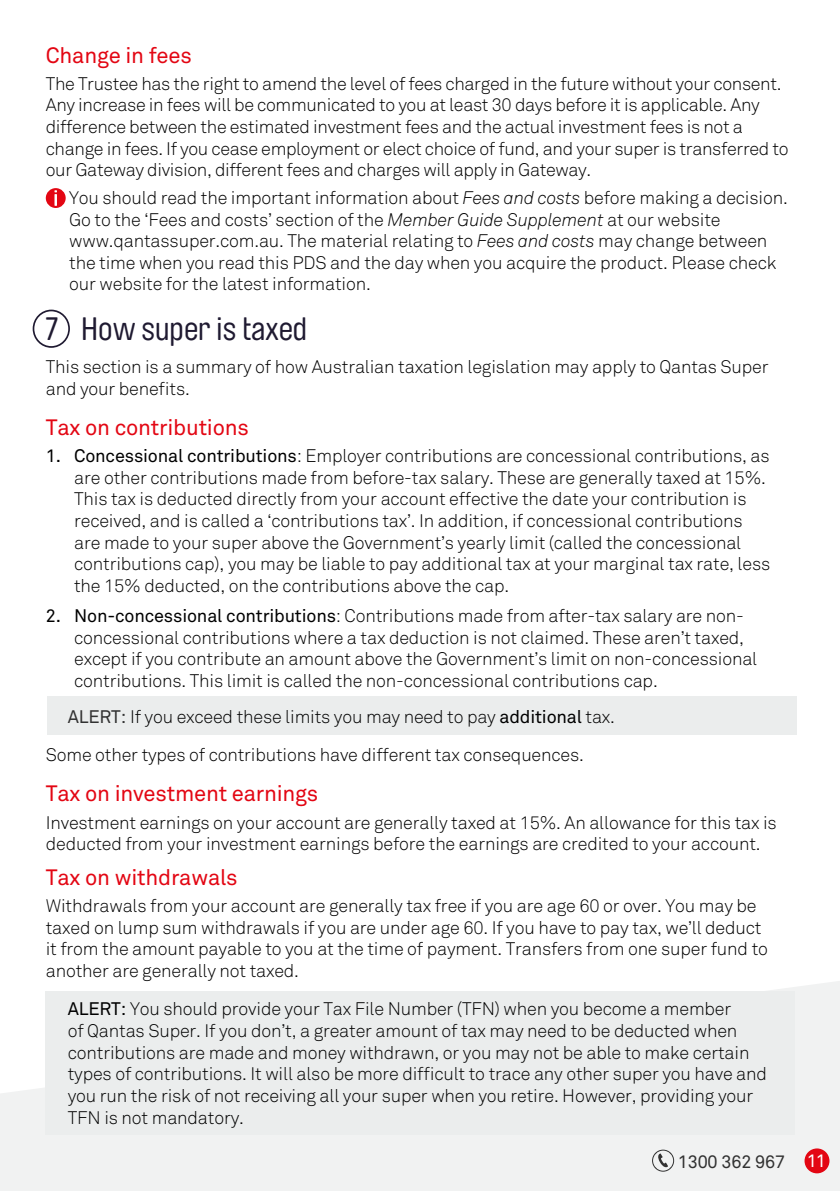
<style>
.page{position:relative;width:840px;height:1191px;background:#fff}
.page>*{position:absolute;margin:0;border:0;box-sizing:border-box;transform-origin:0 0}
.t1{font:32px "Brauer Neue Std";color:#1f1a31}
.t2{font:22px "Akkurat Pro";letter-spacing:-.01em;color:#e30613}
.t3{font:18px/21.6px "Akkurat Light Pro";letter-spacing:-.01em;color:#000}
.t4{font:18px "Akkurat Pro";letter-spacing:-.01em;color:#323232}
.s1{font-style:italic}
.s2{font-family:"Akkurat Pro"}
.s3{font-family:"Akkurat Pro";color:#323232}
.s4{color:#fff}
</style>
<div class="page">
<svg style="left:0;top:696px;width:839px;height:495px"></svg>
<svg style="left:651px;top:1149px;width:22px;height:22px"></svg>
<div style="left:804px;top:1148px;width:25px;height:25px;background:#e30613;border-radius:50%"></div>
<div style="left:47px;top:697px;width:749px;height:38px;background:#ebeded"></div>
<div style="left:45px;top:991px;width:749px;height:143px;background:#ebeded"></div>
<div style="left:46px;top:188px;width:20px;height:20px;background:#e30613;border-radius:50%"></div>
<svg style="left:54px;top:190px;width:3px;height:16px"></svg>
<svg style="left:33px;top:310px;width:37px;height:38px"></svg>
<p class="t2" style="left:46px;top:42px;width:147px">Change in fees</p>
<p class="t3" style="left:46px;top:73px;width:744px">The Trustee has the right to amend the level of fees charged in the future without your consent.<br>Any increase in fees will be communicated to you at least 30 days before it is applicable. Any difference between the estimated investment fees and the actual investment fees is not a change in fees. If you cease employment or elect choice of fund, and your super is transferred to our Gateway division, different fees and charges will apply in Gateway.</p>
<p class="t3" style="left:69px;top:187px;width:719px">You should read the important information about <span class="s1">Fees and costs</span> before making a decision.<br>Go to the ‘Fees and costs’ section of the <span class="s1">Member Guide Supplement</span> at our website www.qantassuper.com.au. The material relating to <span class="s1">Fees and costs</span> may change between the time when you read this PDS and the day when you acquire the product. Please check our website for the latest information.</p>
<h1 class="t1" style="left:46px;top:311px;width:263px">7 How super is taxed</h1>
<p class="t3" style="left:46px;top:356px;width:724px">This section is a summary of how Australian taxation legislation may apply to Qantas Super and your benefits.</p>
<p class="t2" style="left:46px;top:414px;width:204px">Tax on contributions</p>
<p class="t3" style="left:74px;top:445px;width:697px;text-indent:-28px"><span class="s2">1. Concessional contributions</span>: Employer contributions are concessional contributions, as are other contributions made from before-tax salary. These are generally taxed at 15%.<br>This tax is deducted directly from your account effective the date your contribution is received, and is called a ‘contributions tax’. In addition, if concessional contributions are made to your super above the Government’s yearly limit (called the concessional contributions cap), you may be liable to pay additional tax at your marginal tax rate, less the 15% deducted, on the contributions above the cap.</p>
<p class="t3" style="left:74px;top:605px;width:684px;text-indent:-28px"><span class="s2">2. Non-concessional contributions</span>: Contributions made from after-tax salary are non&shy;concessional contributions where a tax deduction is not claimed. These aren’t taxed, except if you contribute an amount above the Government’s limit on non-concessional contributions. This limit is called the non-concessional contributions cap.</p>
<p class="t3" style="left:46px;top:697px;width:570px;line-height:38.6px;text-indent:22px"><span class="s3">ALERT:</span> If you exceed these limits you may need to pay <span class="s2">additional</span> tax.<br>Some other types of contributions have different tax consequences.</p>
<p class="t2" style="left:46px;top:781px;width:274px">Tax on investment earnings</p>
<p class="t3" style="left:46px;top:812px;width:732px">Investment earnings on your account are generally taxed at 15%. An allowance for this tax is deducted from your investment earnings before the earnings are credited to your account.</p>
<p class="t2" style="left:46px;top:864px;width:193px">Tax on withdrawals</p>
<p class="t3" style="left:46px;top:895px;width:723px">Withdrawals from your account are generally tax free if you are age 60 or over. You may be taxed on lump sum withdrawals if you are under age 60. If you have to pay tax, we’ll deduct it from the amount payable to you at the time of payment. Transfers from one super fund to another are generally not taxed.</p>
<p class="t3" style="left:68px;top:998px;width:700px"><span class="s2">ALERT:</span> You should provide your Tax File Number (TFN) when you become a member<br>of Qantas Super. If you don’t, a greater amount of tax may need to be deducted when contributions are made and money withdrawn, or you may not be able to make certain types of contributions. It will also be more difficult to trace any other super you have and you run the risk of not receiving all your super when you retire. However, providing your TFN is not mandatory.</p>
<p class="t4" style="left:677px;top:1151px;width:149px">1300 362 967 <span class="s4">11</span></p>
</div>
